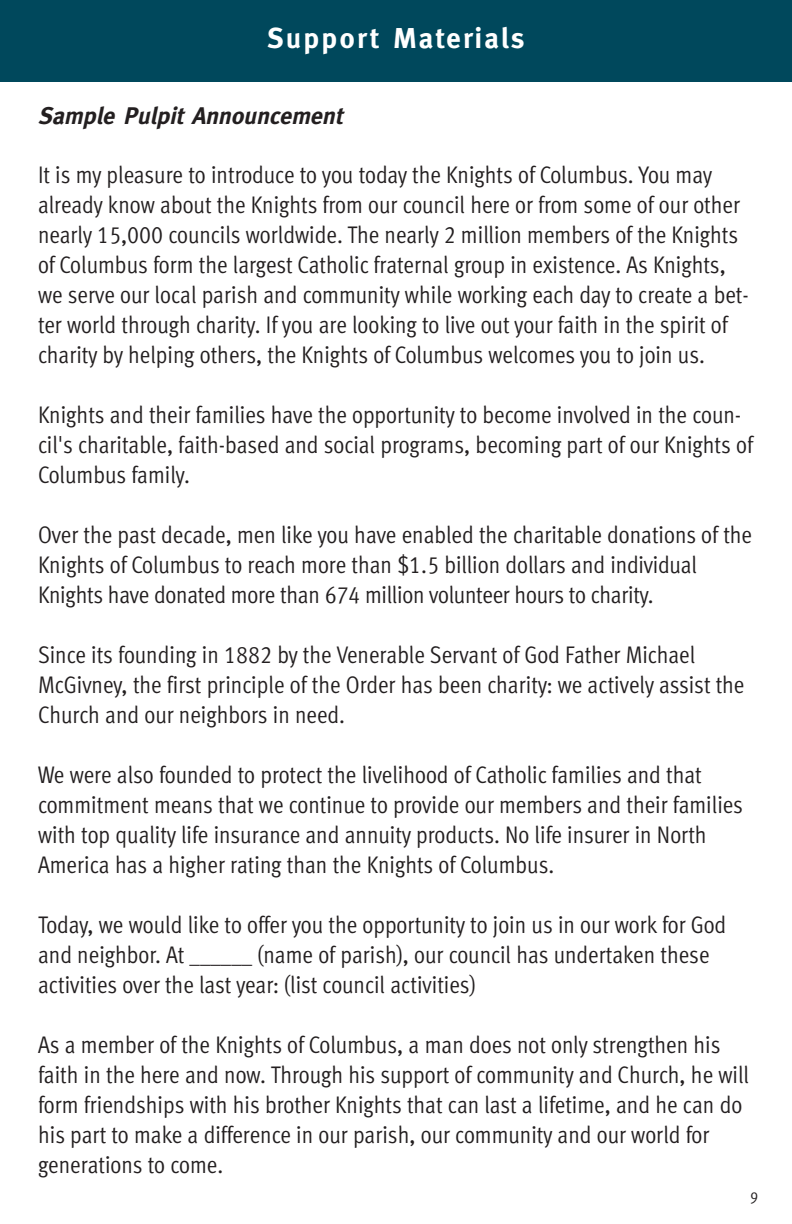
<style>
.page{position:relative;width:792px;height:1224px;background:#fff}
.page>*{position:absolute;margin:0;border:0;box-sizing:border-box;transform-origin:0 0}
.t1{font:700 28.8px "Meta";letter-spacing:.08em;color:#fff}
.t2{font:24px/30px "Meta Cond Normal LF";color:#231f20}
.t3{font:italic 700 24px "Meta";color:#231f20}
.t4{font:16px "Meta Cond Normal LF";color:#231f20}
</style>
<div class="page">
<div style="left:0;top:0;width:792px;height:81px;background:#00485c"></div>
<p class="t1" style="left:268px;top:22px;width:258px">Support Materials</p>
<p class="t3" style="left:38px;top:102px;width:306px">Sample Pulpit Announcement</p>
<p class="t2" style="left:38px;top:162px;width:712px">It is my pleasure to introduce to you today the Knights of Columbus. You may already know about the Knights from our council here or from some of our other nearly 15,000 councils worldwide. The nearly 2 million members of the Knights of Columbus form the largest Catholic fraternal group in existence. As Knights, we serve our local parish and community while working each day to create a bet&shy;ter world through charity. If you are looking to live out your faith in the spirit of charity by helping others, the Knights of Columbus welcomes you to join us.</p>
<p class="t2" style="left:38px;top:402px;width:717px">Knights and their families have the opportunity to become involved in the coun&shy;cil's charitable, faith-based and social programs, becoming part of our Knights of<br>Columbus family.</p>
<p class="t2" style="left:38px;top:522px;width:716px">Over the past decade, men like you have enabled the charitable donations of the<br>Knights of Columbus to reach more than $1.5 billion dollars and individual<br>Knights have donated more than 674 million volunteer hours to charity.</p>
<p class="t2" style="left:38px;top:642px;width:708px">Since its founding in 1882 by the Venerable Servant of God Father Michael<br>McGivney, the first principle of the Order has been charity: we actively assist the<br>Church and our neighbors in need.</p>
<p class="t2" style="left:38px;top:762px;width:707px">We were also founded to protect the livelihood of Catholic families and that commitment means that we continue to provide our members and their families with top quality life insurance and annuity products. No life insurer in North America has a higher rating than the Knights of Columbus.</p>
<p class="t2" style="left:38px;top:912px;width:690px">Today, we would like to offer you the opportunity to join us in our work for God and neighbor. At ______ (name of parish), our council has undertaken these activities over the last year: (list council activities)</p>
<p class="t2" style="left:38px;top:1032px;width:712px">As a member of the Knights of Columbus, a man does not only strengthen his faith in the here and now. Through his support of community and Church, he will form friendships with his brother Knights that can last a lifetime, and he can do his part to make a difference in our parish, our community and our world for generations to come.</p>
<p class="t4" style="left:750px;top:1192px;width:9px">9</p>
</div>
